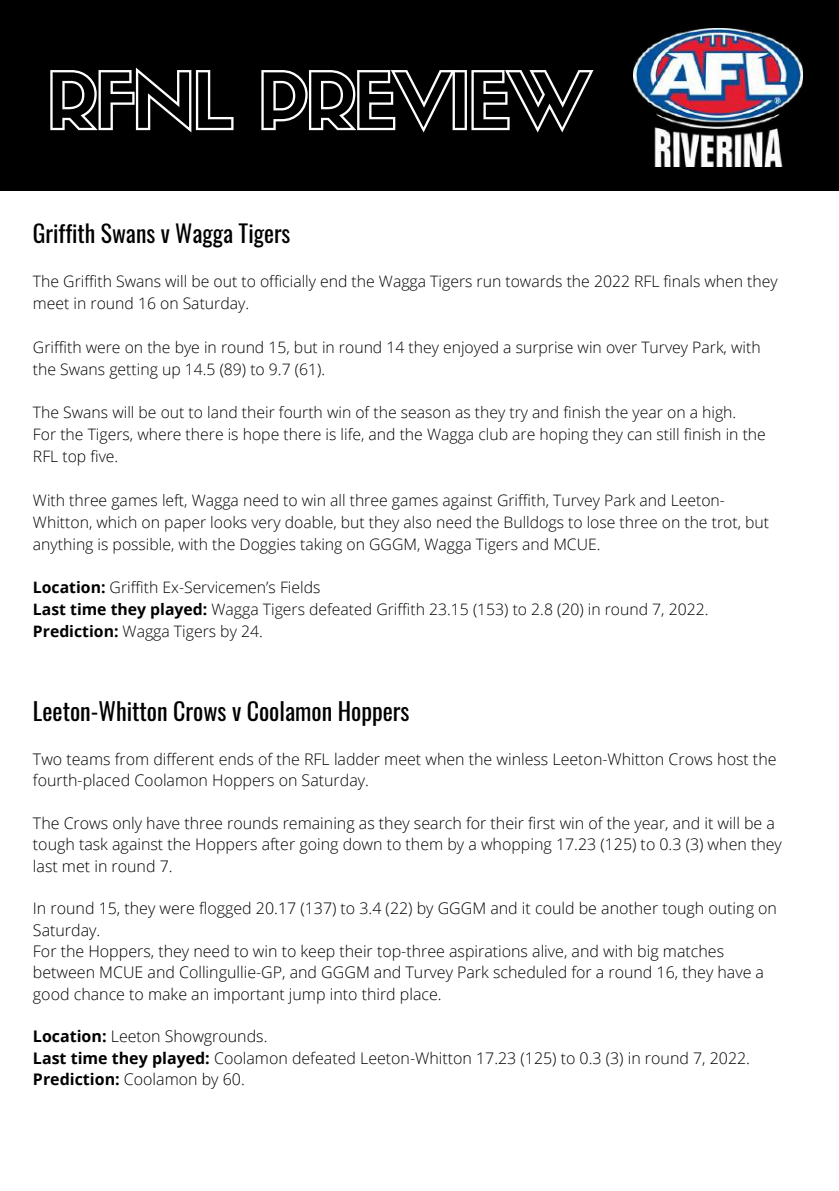
<style>
.page{position:relative;width:839px;height:1191px;background:#fff}
.page>*{position:absolute;margin:0;border:0;box-sizing:border-box;transform-origin:0 0}
.t1{font:77.6px "Sifonn Basic Outline";letter-spacing:-.065em;color:#fdfefe}
.t2{font:24px "Oswald";color:#000}
.t3{font:23.6px "Oswald";color:#000}
.t4{font:300 16px/21.4px "Open Sans";color:#000}
.t5{font:300 15.8px/21.8px "Open Sans";color:#000}
.s1{font-weight:700}
</style>
<div class="page">
<div style="left:0;top:0;width:838px;height:190px;background:#000"></div>
<img style="left:633px;top:29px;width:169px;height:138px">
<h1 class="t1" style="left:46px;top:71px;width:547px">RFNL PREVIEW</h1>
<h3 class="t3" style="left:33px;top:215px;width:259px">Griffith Swans v Wagga Tigers</h3>
<p class="t5" style="left:33px;top:270px;width:746px">The Griffith Swans will be out to officially end the Wagga Tigers run towards the 2022 RFL finals when they meet in round 16 on Saturday.</p>
<p class="t5" style="left:33px;top:336px;width:729px">Griffith were on the bye in round 15, but in round 14 they enjoyed a surprise win over Turvey Park, with the Swans getting up 14.5 (89) to 9.7 (61).</p>
<p class="t5" style="left:33px;top:401px;width:734px">The Swans will be out to land their fourth win of the season as they try and finish the year on a high.<br>For the Tigers, where there is hope there is life, and the Wagga club are hoping they can still finish in the<br>RFL top five.</p>
<p class="t5" style="left:33px;top:489px;width:737px">With three games left, Wagga need to win all three games against Griffith, Turvey Park and Leeton-<br>Whitton, which on paper looks very doable, but they also need the Bulldogs to lose three on the trot, but anything is possible, with the Doggies taking on GGGM, Wagga Tigers and MCUE.</p>
<p class="t5" style="left:33px;top:576px;width:677px"><span class="s1">Location:</span> Griffith Ex-Servicemen’s Fields<br><span class="s1">Last time they played:</span> Wagga Tigers defeated Griffith 23.15 (153) to 2.8 (20) in round 7, 2022.<br><span class="s1">Prediction:</span> Wagga Tigers by 24.</p>
<h2 class="t2" style="left:33px;top:693px;width:378px">Leeton-Whitton Crows v Coolamon Hoppers</h2>
<p class="t4" style="left:33px;top:748px;width:745px">Two teams from different ends of the RFL ladder meet when the winless Leeton-Whitton Crows host the fourth-placed Coolamon Hoppers on Saturday.</p>
<p class="t4" style="left:33px;top:812px;width:750px">The Crows only have three rounds remaining as they search for their first win of the year, and it will be a tough task against the Hoppers after going down to them by a whopping 17.23 (125) to 0.3 (3) when they last met in round 7.</p>
<p class="t4" style="left:33px;top:898px;width:745px">In round 15, they were flogged 20.17 (137) to 3.4 (22) by GGGM and it could be another tough outing on Saturday.<br>For the Hoppers, they need to win to keep their top-three aspirations alive, and with big matches between MCUE and Collingullie-GP, and GGGM and Turvey Park scheduled for a round 16, they have a good chance to make an important jump into third place.</p>
<p class="t4" style="left:33px;top:1026px;width:718px"><span class="s1">Location:</span> Leeton Showgrounds.<br><span class="s1">Last time they played:</span> Coolamon defeated Leeton-Whitton 17.23 (125) to 0.3 (3) in round 7, 2022.<br><span class="s1">Prediction:</span> Coolamon by 60.</p>
</div>
